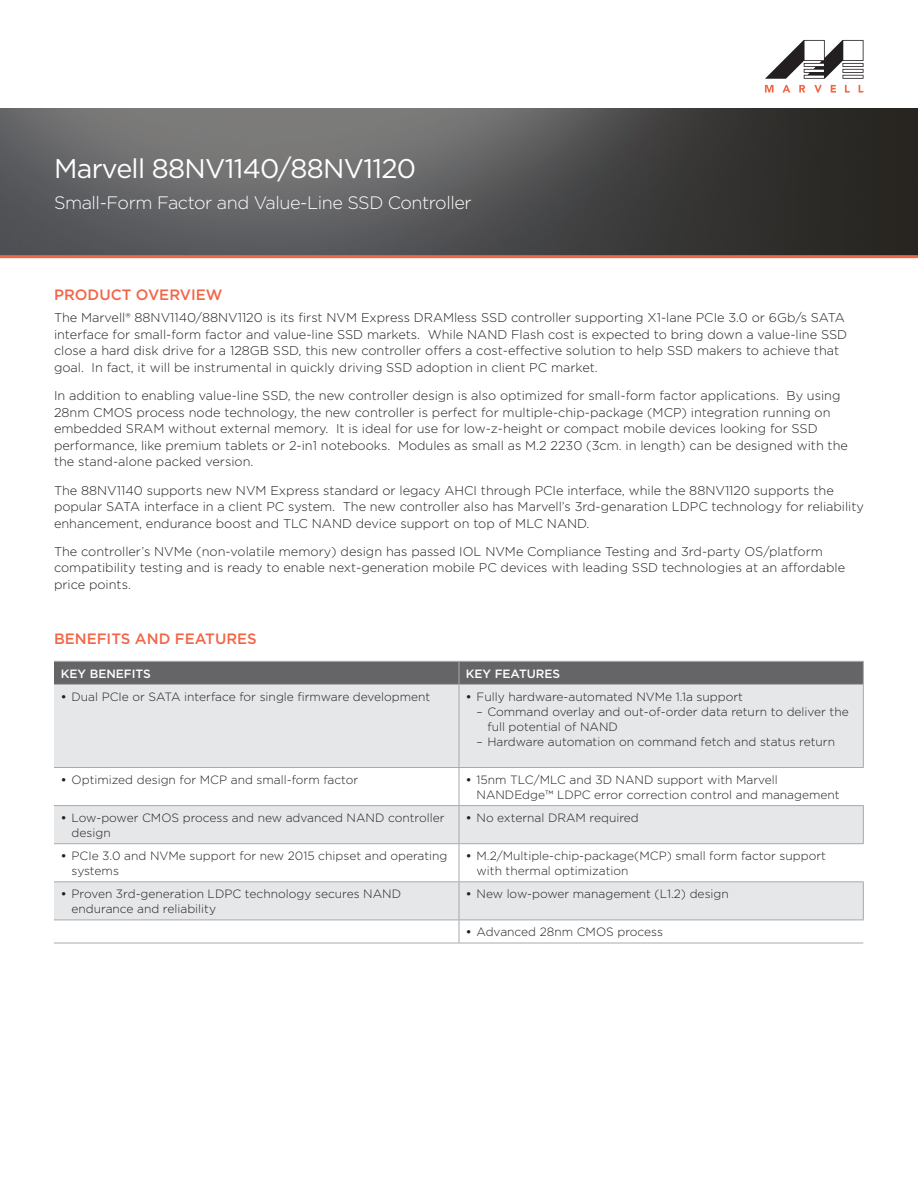
<style>
.page{position:relative;width:918px;height:1188px;background:#fff}
.page>*{position:absolute;margin:0;border:0;box-sizing:border-box;transform-origin:0 0}
.t1{font:27px "Gotham";letter-spacing:-.025em;color:#fff}
.Subtitle{font:300 18px "Gotham";letter-spacing:-.025em;color:#fff}
.Header_1{font:500 15px "Gotham";color:#f26648}
.Body_copy{font:300 12.75px/16.5px "Gotham";color:#231f20}
.t2{font:300 12px/15px "Gotham";color:#231f20}
.t3{font:500 12px "Gotham";color:#fff}
.s1{font-weight:500}
</style>
<div class="page">
<img style="left:0;top:108px;width:918px;height:147px">
<hr style="left:0;top:255px;width:918px;height:3px;background:#f26648">
<svg style="left:765px;top:85px;width:9px;height:8px"></svg>
<svg style="left:782px;top:85px;width:8px;height:8px"></svg>
<svg style="left:799px;top:85px;width:6px;height:8px"></svg>
<svg style="left:814px;top:85px;width:8px;height:8px"></svg>
<svg style="left:831px;top:85px;width:5px;height:8px"></svg>
<svg style="left:845px;top:85px;width:5px;height:8px"></svg>
<svg style="left:859px;top:85px;width:4px;height:8px"></svg>
<svg style="left:765px;top:40px;width:99px;height:39px"></svg>
<svg style="left:54px;top:685px;width:809px;height:235px;fill:#e6e7e9"></svg>
<svg style="left:54px;top:768px;width:405px;height:175px"></svg>
<hr style="left:459px;top:685px;width:1px;height:82px;background:#a8a9ad">
<hr style="left:863px;top:685px;width:1px;height:82px;background:#a8a9ad">
<hr style="left:459px;top:806px;width:1px;height:37px;background:#a8a9ad">
<hr style="left:863px;top:806px;width:1px;height:37px;background:#a8a9ad">
<hr style="left:459px;top:882px;width:1px;height:38px;background:#a8a9ad">
<hr style="left:863px;top:882px;width:1px;height:38px;background:#a8a9ad">
<div style="left:54px;top:662px;width:810px;height:22px;background:#656568"></div>
<hr style="left:54px;top:661px;width:405px;height:1px;background:#a8a9ad">
<hr style="left:459px;top:661px;width:405px;height:1px;background:#a8a9ad">
<hr style="left:54px;top:684px;width:405px;height:1px;background:#a8a9ad">
<hr style="left:459px;top:684px;width:405px;height:1px;background:#a8a9ad">
<hr style="left:54px;top:767px;width:405px;height:1px;background:#a8a9ad">
<hr style="left:54px;top:805px;width:405px;height:1px;background:#a8a9ad">
<hr style="left:54px;top:843px;width:405px;height:1px;background:#a8a9ad">
<hr style="left:54px;top:881px;width:405px;height:1px;background:#a8a9ad">
<hr style="left:54px;top:920px;width:405px;height:1px;background:#a8a9ad">
<hr style="left:54px;top:943px;width:405px;height:1px;background:#a8a9ad">
<svg style="left:459px;top:921px;width:1px;height:22px"></svg>
<hr style="left:459px;top:920px;width:405px;height:1px;background:#a8a9ad">
<hr style="left:459px;top:943px;width:404px;height:1px;background:#a8a9ad">
<hr style="left:459px;top:844px;width:1px;height:37px;background:#a8a9ad">
<hr style="left:459px;top:843px;width:405px;height:1px;background:#a8a9ad">
<hr style="left:459px;top:881px;width:405px;height:1px;background:#a8a9ad">
<hr style="left:459px;top:768px;width:1px;height:37px;background:#a8a9ad">
<hr style="left:459px;top:767px;width:405px;height:1px;background:#a8a9ad">
<hr style="left:459px;top:805px;width:405px;height:1px;background:#a8a9ad">
<p class="t1" style="left:54px;top:152px;width:364px">Marvell 88NV1140/88NV1120</p>
<p class="Subtitle" style="left:54px;top:191px;width:419px">Small-Form Factor and Value-Line SSD Controller</p>
<p class="Header_1" style="left:54px;top:285px;width:170px">PRODUCT OVERVIEW</p>
<p class="Body_copy" style="left:54px;top:309px;width:795px">The Marvell® 88NV1140/88NV1120 is its first NVM Express DRAMless SSD controller supporting X1-lane PCIe 3.0 or 6Gb/s SATA interface for small-form factor and value-line SSD markets. While NAND Flash cost is expected to bring down a value-line SSD close a hard disk drive for a 128GB SSD, this new controller offers a cost-effective solution to help SSD makers to achieve that goal. In fact, it will be instrumental in quickly driving SSD adoption in client PC market.</p>
<p class="Body_copy" style="left:54px;top:387px;width:796px">In addition to enabling value-line SSD, the new controller design is also optimized for small-form factor applications. By using 28nm CMOS process node technology, the new controller is perfect for multiple-chip-package (MCP) integration running on embedded SRAM without external memory. It is ideal for use for low-z-height or compact mobile devices looking for SSD performance, like premium tablets or 2-in1 notebooks. Modules as small as M.2 2230 (3cm. in length) can be designed with the the stand-alone packed version.</p>
<p class="Body_copy" style="left:54px;top:481px;width:812px">The 88NV1140 supports new NVM Express standard or legacy AHCI through PCIe interface, while the 88NV1120 supports the popular SATA interface in a client PC system. The new controller also has Marvell’s 3rd-genaration LDPC technology for reliability enhancement, endurance boost and TLC NAND device support on top of MLC NAND.</p>
<p class="Body_copy" style="left:54px;top:543px;width:793px">The controller’s NVMe (non-volatile memory) design has passed IOL NVMe Compliance Testing and 3rd-party OS/platform compatibility testing and is ready to enable next-generation mobile PC devices with leading SSD technologies at an affordable price points.</p>
<p class="Header_1" style="left:54px;top:629px;width:204px">BENEFITS AND FEATURES</p>
<p class="t3" style="left:61px;top:666px;width:92px">KEY BENEFITS</p>
<p class="t3" style="left:466px;top:666px;width:96px">KEY FEATURES</p>
<p class="t2" style="left:61px;top:689px;width:371px"><span class="s1">•</span> Dual PCIe or SATA interface for single firmware development</p>
<p class="t2" style="left:466px;top:689px;width:279px"><span class="s1">•</span> Fully hardware-automated NVMe 1.1a support</p>
<p class="t2" style="left:487px;top:704px;width:363px;text-indent:-11px">– Command overlay and out-of-order data return to deliver the full potential of NAND</p>
<p class="t2" style="left:477px;top:734px;width:360px">– Hardware automation on command fetch and status return</p>
<p class="t2" style="left:61px;top:772px;width:299px"><span class="s1">•</span> Optimized design for MCP and small-form factor</p>
<p class="t2" style="left:477px;top:772px;width:365px;text-indent:-11px"><span class="s1">•</span> 15nm TLC/MLC and 3D NAND support with Marvell<br>NANDEdge™ LDPC error correction control and management</p>
<p class="t2" style="left:72px;top:810px;width:375px;text-indent:-11px"><span class="s1">•</span> Low-power CMOS process and new advanced NAND controller design</p>
<p class="t2" style="left:466px;top:810px;width:175px"><span class="s1">•</span> No external DRAM required</p>
<p class="t2" style="left:72px;top:848px;width:378px;text-indent:-11px"><span class="s1">•</span> PCIe 3.0 and NVMe support for new 2015 chipset and operating systems</p>
<p class="t2" style="left:477px;top:848px;width:351px;text-indent:-11px"><span class="s1">•</span> M.2/Multiple-chip-package(MCP) small form factor support with thermal optimization</p>
<p class="t2" style="left:72px;top:886px;width:331px;text-indent:-11px"><span class="s1">•</span> Proven 3rd-generation LDPC technology secures NAND endurance and reliability</p>
<p class="t2" style="left:466px;top:886px;width:265px"><span class="s1">•</span> New low-power management (L1.2) design</p>
<p class="t2" style="left:466px;top:924px;width:199px"><span class="s1">•</span> Advanced 28nm CMOS process</p>
</div>
